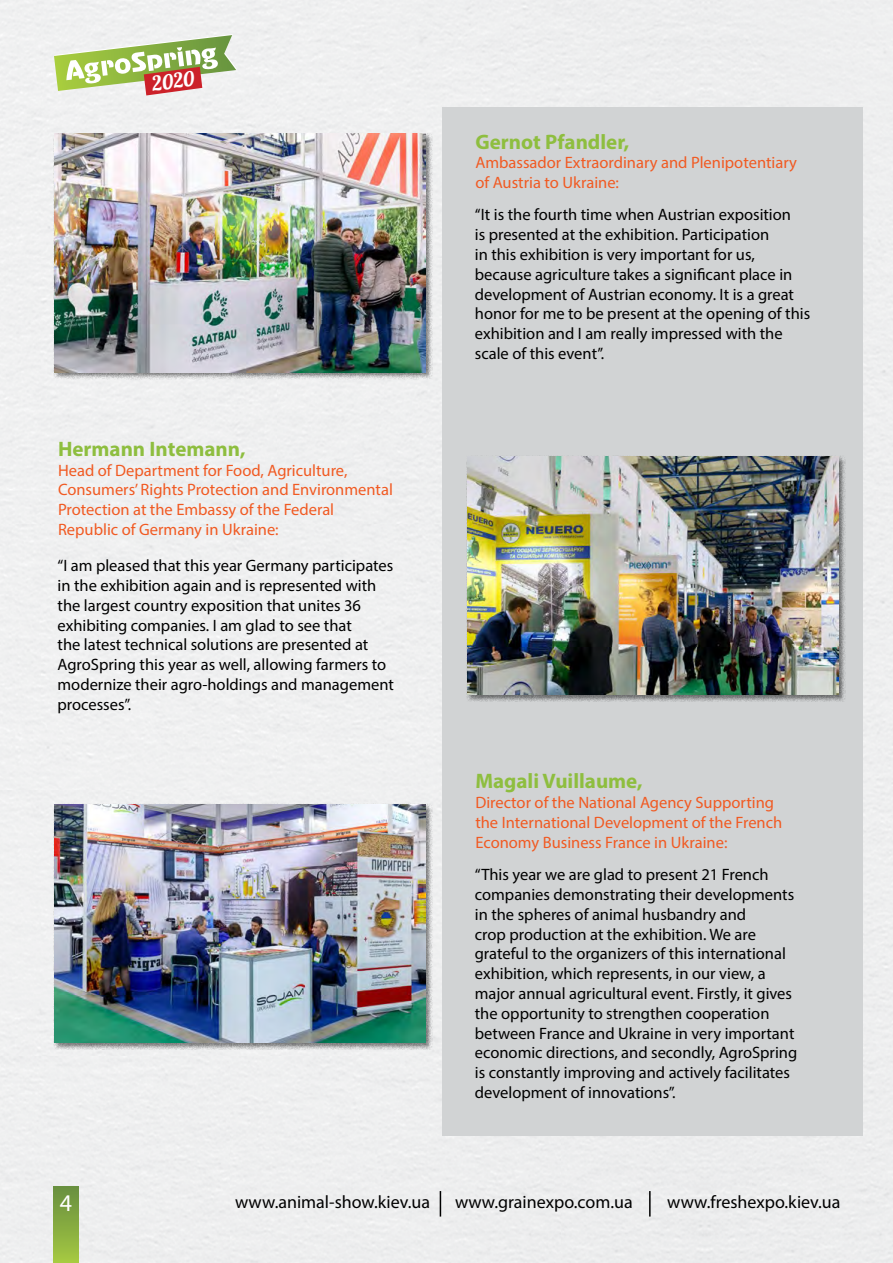
<style>
.page{position:relative;width:893px;height:1263px;background:#eeeff0}
.page>*{position:absolute;margin:0;border:0;box-sizing:border-box;transform-origin:0 0}
.t1{font:24px "Myriad Pro";color:#fff}
.t2{font:700 21px "Myriad Pro";color:#8ebe3f}
.t3{font:20.25px "Lobster";color:#fff}
.t4{font:18px "Myriad Pro";color:#000}
.t5{font:16.5px/19.8px "Myriad Pro";color:#000}
.t6{font:16.5px/19.8px "Myriad Pro";color:#f15a22}
</style>
<div class="page">
<div style="left:53px;top:1186px;width:26px;height:77px;background:linear-gradient(to bottom,#678e3f,#a5c941)"></div>
<hr style="left:649px;top:1191px;width:2px;height:25px;background:#000">
<svg style="left:440px;top:1191px;width:1px;height:25px"></svg>
<svg style="left:54px;top:34px;width:183px;height:61px"></svg>
<div style="left:53px;top:133px;width:380px;height:246px;background:#000;opacity:.5"></div>
<img style="left:54px;top:134px;width:371px;height:238px">
<div style="left:53px;top:804px;width:380px;height:246px;background:#000;opacity:.5"></div>
<img style="left:54px;top:804px;width:371px;height:239px">
<div style="left:442px;top:107px;width:421px;height:1029px;background:#d1d3d4"></div>
<div style="left:466px;top:455px;width:380px;height:246px;background:#000;opacity:.5"></div>
<img style="left:467px;top:456px;width:371px;height:238px">
<p class="t3" style="left:150px;top:71px;width:44px;rotate:-8deg">2020</p>
<p class="t2" style="left:58px;top:435px;width:189px">Hermann Intemann,</p>
<p class="t6" style="left:58px;top:460px;width:336px">Head of Department for Food, Agriculture, Consumers’ Rights Protection and Environmental Protection at the Embassy of the Federal Republic of Germany in Ukraine:</p>
<p class="t5" style="left:58px;top:555px;width:338px">“I am pleased that this year Germany participates in the exhibition again and is represented with the largest country exposition that unites 36 exhibiting companies. I am glad to see that<br>the latest technical solutions are presented at AgroSpring this year as well, allowing farmers to modernize their agro-holdings and management processes”.</p>
<p class="t2" style="left:475px;top:128px;width:156px">Gernot Pfandler,</p>
<p class="t6" style="left:475px;top:153px;width:323px">Ambassador Extraordinary and Plenipotentiary of Austria to Ukraine:</p>
<p class="t5" style="left:475px;top:205px;width:337px">‘‘It is the fourth time when Austrian exposition<br>is presented at the exhibition. Participation<br>in this exhibition is very important for us, because agriculture takes a significant place in development of Austrian economy. It is a great honor for me to be present at the opening of this exhibition and I am really impressed with the scale of this event’’.</p>
<p class="t2" style="left:475px;top:767px;width:169px">Magali Vuillaume,</p>
<p class="t6" style="left:475px;top:792px;width:308px">Director of the National Agency Supporting the International Development of the French<br>Economy Business France in Ukraine:</p>
<p class="t5" style="left:475px;top:864px;width:324px">“This year we are glad to present 21 French companies demonstrating their developments in the spheres of animal husbandry and<br>crop production at the exhibition. We are grateful to the organizers of this international exhibition, which represents, in our view, a major annual agricultural event. Firstly, it gives the opportunity to strengthen cooperation between France and Ukraine in very important economic directions, and secondly, AgroSpring is constantly improving and actively facilitates development of innovations”.</p>
<h1 class="t1" style="left:60px;top:1188px;width:14px">4</h1>
<p class="t4" style="left:235px;top:1191px;width:196px">www.animal-show.kiev.ua</p>
<p class="t4" style="left:455px;top:1191px;width:179px">www.grainexpo.com.ua</p>
<p class="t4" style="left:667px;top:1191px;width:175px">www.freshexpo.kiev.ua</p>
</div>
